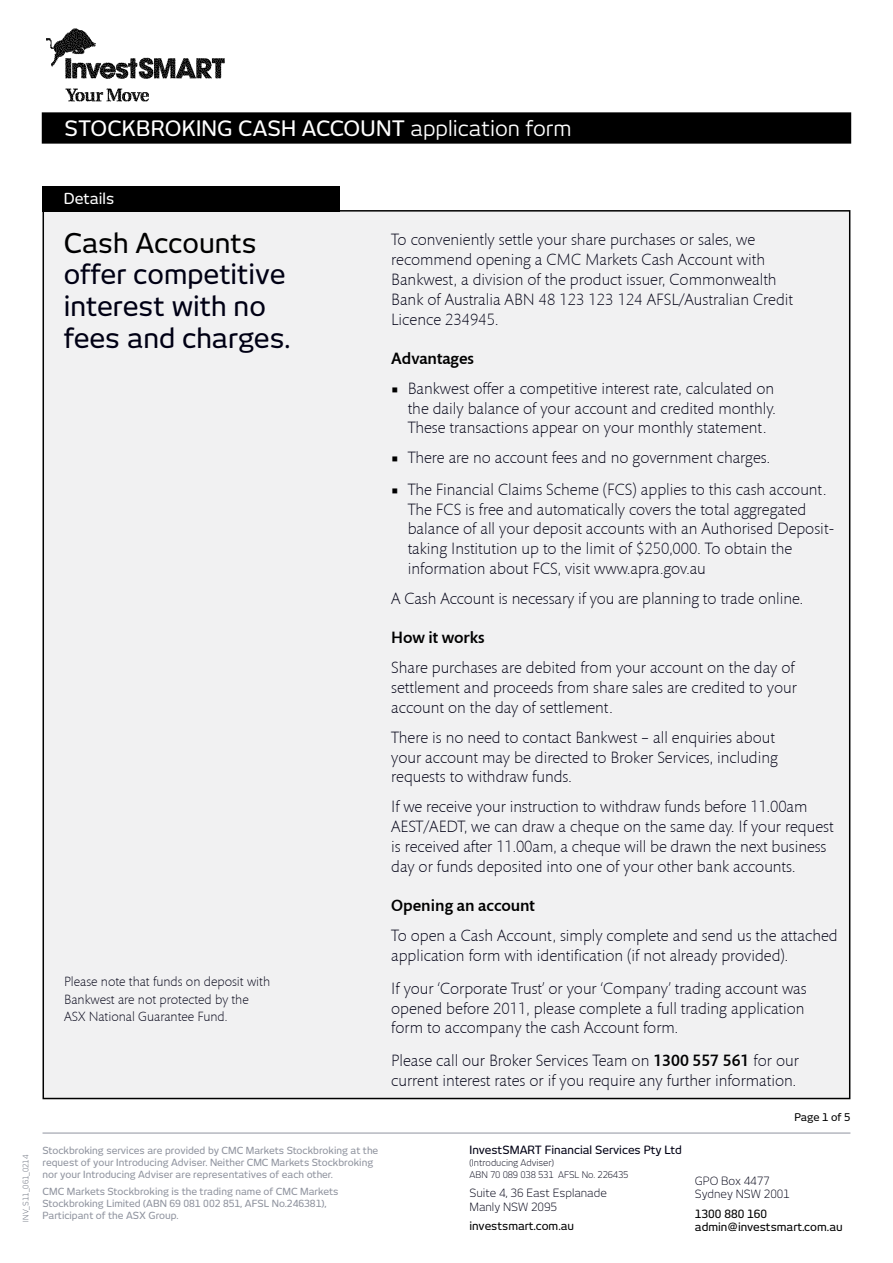
<style>
.page{position:relative;width:893px;height:1263px;background:#fff}
.page>*{position:absolute;margin:0;border:0;box-sizing:border-box;transform-origin:0 0}
.t1{font:500 27px/31.5px "New June";color:#000014}
.t2{font:500 27px "New June";color:#000}
.t3{font:500 21px "New June";letter-spacing:.01em;color:#fff}
.t4{font:21px "New June";color:#fff}
.t5{font:300 16.5px/19.8px "Mundo Sans";color:#000014}
.t6{font:500 16.5px "Mundo Sans";color:#000}
.t7{font:500 15px "New June";color:#fff}
.t8{font:300 13.5px/17.2px "Mundo Sans";color:#000014}
.t9{font:300 11.25px/13.5px "New June";color:#000014}
.t10{font:500 11.25px/13.5px "New June";color:#000}
.t11{font:500 11.25px "New June";color:#000014}
.t12{font:500 10.5px "New June";letter-spacing:-.005em;color:#000}
.t13{font:500 9.75px/12px "New June";color:#90949f}
.t14{font:300 9px/12px "New June";color:#000014}
.t15{font:300 7.5px "New June";color:#5c6270}
.s1{font-weight:500}
.s2{color:#000}
.s3{font-weight:500;color:#000}
</style>
<div class="page">
<hr style="left:43px;top:1133px;width:807px;height:1px;background:#90949f">
<img style="left:47px;top:28px;width:178px;height:74px">
<div style="left:43px;top:211px;width:807px;height:887px;background:#f1f1f2"></div>
<div style="left:43px;top:186px;width:297px;height:26px;background:#000"></div>
<div style="left:43px;top:113px;width:807px;height:30px;background:#000"></div>
<div style="left:42px;top:112px;width:809px;height:32px;border:2px solid #000"></div>
<p class="t3" style="left:65px;top:116px;width:267px">STOCKBROKING Cash Acco</p>
<p class="t4" style="left:361px;top:116px;width:212px"><span class="s1">unt</span> application form</p>
<p class="t7" style="left:64px;top:189px;width:52px">Details</p>
<h1 class="t2" style="left:64px;top:227px;width:194px">Cash Accounts</h1>
<h1 class="t1" style="left:64px;top:259px;width:228px">offer competitive interest with no fees and charges.</h1>
<p class="t8" style="left:64px;top:974px;width:207px">Please note that funds on deposit with<br>Bankwest are not protected by the<br>ASX National Guarantee Fund.</p>
<p class="t15" style="left:21px;top:1221px;width:68px;rotate:-90deg">INV_S11_061_0214</p>
<p class="t13" style="left:43px;top:1145px;width:337px">Stockbroking services are provided by CMC Markets Stockbroking at the request of your Introducing Adviser. Neither CMC Markets Stockbroking nor your Introducing Adviser are representatives of each other.</p>
<p class="t13" style="left:43px;top:1185px;width:297px">CMC Markets Stockbroking is the trading name of CMC Markets<br>Stockbroking Limited (ABN 69 081 002 851, AFSL No.246381),<br>Participant of the ASX Group.</p>
<p class="t5" style="left:391px;top:231px;width:403px">To conveniently settle your share purchases or sales, we recommend opening a CMC Markets Cash Account with Bankwest, a division of the product issuer, Commonwealth Bank of Australia ABN 48 123 123 124 AFSL/Australian Credit Licence 234945.</p>
<p class="t6" style="left:391px;top:350px;width:84px">Advantages</p>
<p class="t5" style="left:408px;top:379px;width:370px;text-align:justify;text-indent:-16px"><span class="s2">▪</span> Bankwest offer a competitive interest rate, calculated on the daily balance of your account and credited monthly.<br>These transactions appear on your monthly statement.</p>
<p class="t5" style="left:391px;top:448px;width:380px"><span class="s2">▪</span> There are no account fees and no government charges.</p>
<p class="t5" style="left:408px;top:481px;width:429px;text-indent:-16px"><span class="s2">▪</span> The Financial Claims Scheme (FCS) applies to this cash account.<br>The FCS is free and automatically covers the total aggregated balance of all your deposit accounts with an Authorised Deposit&shy;taking Institution up to the limit of $250,000. To obtain the information about FCS, visit www.apra.gov.au</p>
<p class="t5" style="left:391px;top:589px;width:414px">A Cash Account is necessary if you are planning to trade online.</p>
<p class="t6" style="left:391px;top:629px;width:95px">How it works</p>
<p class="t5" style="left:391px;top:658px;width:407px">Share purchases are debited from your account on the day of settlement and proceeds from share sales are credited to your account on the day of settlement.</p>
<p class="t5" style="left:391px;top:728px;width:388px">There is no need to contact Bankwest – all enquiries about your account may be directed to Broker Services, including requests to withdraw funds.</p>
<p class="t5" style="left:391px;top:797px;width:444px">If we receive your instruction to withdraw funds before 11.00am AEST/AEDT, we can draw a cheque on the same day. If your request is received after 11.00am, a cheque will be drawn the next business day or funds deposited into one of your other bank accounts.</p>
<p class="t6" style="left:391px;top:897px;width:145px">Opening an account</p>
<p class="t5" style="left:391px;top:926px;width:448px">To open a Cash Account, simply complete and send us the attached application form with identification (if not already provided).</p>
<p class="t5" style="left:391px;top:979px;width:417px">If your ‘Corporate Trust’ or your ‘Company’ trading account was opened before 2011, please complete a full trading application form to accompany the cash Account form.</p>
<p class="t5" style="left:391px;top:1051px;width:409px">Please call our Broker Services Team on <span class="s3">1300 557 561</span> for our current interest rates or if you require any further information.</p>
<p class="t11" style="left:469px;top:1143px;width:214px">Investsmart Financial Services Pty Ltd</p>
<p class="t14" style="left:469px;top:1156px;width:160px">(Introducing Adviser)<br>ABN 70 089 038 531 AFSL No. 226435</p>
<p class="t9" style="left:469px;top:1186px;width:139px">Suite 4, 36 East Esplanade<br>Manly NSW 2095</p>
<p class="t10" style="left:469px;top:1219px;width:106px">investsmart.com.au</p>
<p class="t12" style="left:794px;top:1111px;width:58px">Page 1 of 5</p>
<p class="t9" style="left:695px;top:1174px;width:96px">GPO Box 4477<br>Sydney NSW 2001</p>
<p class="t10" style="left:695px;top:1207px;width:149px">1300 880 160 admin@investsmart.com.au</p>
</div>
